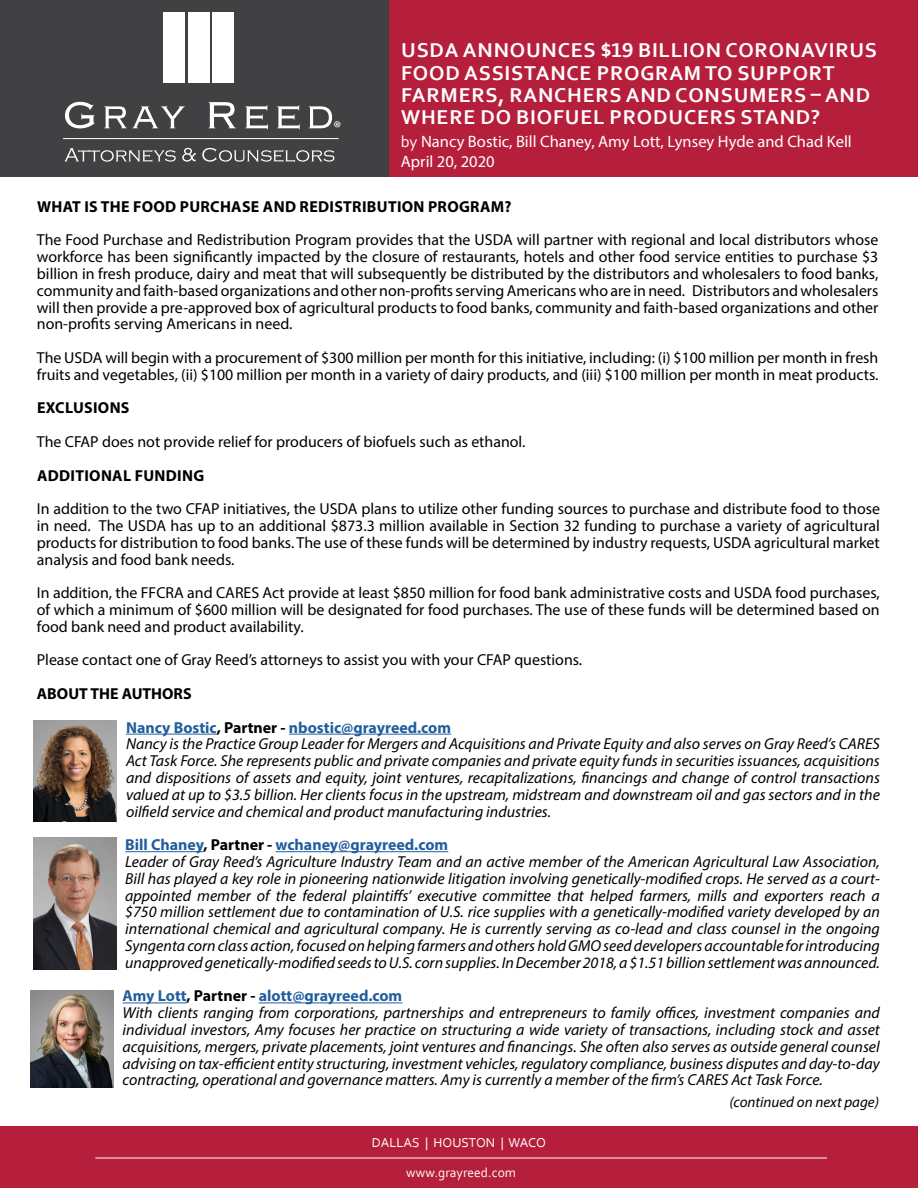
<style>
.page{position:relative;width:918px;height:1188px;background:#fff}
.page>*{position:absolute;margin:0;border:0;box-sizing:border-box;transform-origin:0 0}
.t1{font:700 21px/22.5px "Corbel";letter-spacing:.04em;color:#fff}
.t2{font:18.6px "Myriad Pro";color:#fff}
.t3{font:16.5px/19.8px "Myriad Pro";color:#fff}
.t4{font:italic 15.9px/16.8px "Myriad Pro";color:#000}
.t5{font:15.9px/16.8px "Myriad Pro";color:#000;text-align:justify}
.t6{font:700 15.9px "Myriad Pro";letter-spacing:.02em;color:#000}
.t7{font:700 15.9px/33.6px "Myriad Pro";color:#215e9e}
.t8{font:italic 15px "Myriad Pro";color:#000}
.t9{font:13.5px "Corbel";color:#fff}
.s1{font-family:"Corbel"}
.s2{color:#000}
.s3{font-weight:700;font-style:normal;color:#215e9e}
.s4{font-weight:700;font-style:normal}
</style>
<div class="page">
<div style="left:388px;top:0;width:530px;height:176px;background:#b51f3c"></div>
<div style="left:0;top:0;width:388px;height:176px;background:#414042"></div>
<svg style="left:64px;top:148px;width:112px;height:14px"></svg>
<svg style="left:182px;top:148px;width:14px;height:14px"></svg>
<svg style="left:202px;top:148px;width:132px;height:14px"></svg>
<svg style="left:65px;top:102px;width:29px;height:26px"></svg>
<svg style="left:104px;top:106px;width:81px;height:22px"></svg>
<svg style="left:209px;top:102px;width:27px;height:26px"></svg>
<svg style="left:245px;top:105px;width:23px;height:24px"></svg>
<svg style="left:277px;top:105px;width:23px;height:24px"></svg>
<svg style="left:309px;top:106px;width:23px;height:22px"></svg>
<hr style="left:63px;top:138px;width:276px;height:1px;background:#fff">
<div style="left:164px;top:12px;width:21px;height:71px;background:#fff"></div>
<div style="left:188px;top:12px;width:21px;height:71px;background:#fff"></div>
<div style="left:213px;top:12px;width:21px;height:71px;background:#fff"></div>
<div style="left:0;top:1126px;width:918px;height:62px;background:#b51f3c"></div>
<hr style="left:95px;top:1158px;width:732px;height:1px;background:#fff">
<hr style="left:126px;top:734px;width:91px;height:1px;background:#215e9e">
<hr style="left:289px;top:734px;width:162px;height:1px;background:#215e9e">
<hr style="left:125px;top:851px;width:78px;height:1px;background:#215e9e">
<hr style="left:276px;top:851px;width:172px;height:1px;background:#215e9e">
<hr style="left:123px;top:1003px;width:64px;height:1px;background:#215e9e">
<hr style="left:259px;top:1003px;width:143px;height:1px;background:#215e9e">
<img style="left:34px;top:721px;width:82px;height:101px">
<img style="left:33px;top:837px;width:83px;height:133px">
<img style="left:30px;top:990px;width:84px;height:97px">
<p class="t2" style="left:333px;top:116px;width:9px">®</p>
<h1 class="t1" style="left:401px;top:38px;width:477px">USDA ANNOUNCES $19 BILLION CORONAVIRUS FOOD ASSISTANCE PROGRAM TO SUPPORT FARMERS, RANCHERS AND CONSUMERS – AND WHERE DO BIOFUEL PRODUCERS STAND?</h1>
<p class="t3" style="left:401px;top:131px;width:453px"><span class="s1">by</span> Nancy Bostic, Bill Chaney, Amy Lott, Lynsey Hyde and Chad Kell<br>April 20, 2020</p>
<p class="t6" style="left:37px;top:196px;width:476px">WHAT IS THE FOOD PURCHASE AND REDISTRIBUTION PROGRAM?</p>
<p class="t5" style="left:37px;top:231px;width:843px">The Food Purchase and Redistribution Program provides that the USDA will partner with regional and local distributors whose workforce has been significantly impacted by the closure of restaurants, hotels and other food service entities to purchase $3 billion in fresh produce, dairy and meat that will subsequently be distributed by the distributors and wholesalers to food banks, community and faith-based organizations and other non-profits serving Americans who are in need. Distributors and wholesalers will then provide a pre-approved box of agricultural products to food banks, community and faith-based organizations and other non-profits serving Americans in need.</p>
<p class="t5" style="left:37px;top:349px;width:843px">The USDA will begin with a procurement of $300 million per month for this initiative, including: (i) $100 million per month in fresh fruits and vegetables, (ii) $100 million per month in a variety of dairy products, and (iii) $100 million per month in meat products.</p>
<p class="t6" style="left:37px;top:398px;width:94px">EXCLUSIONS</p>
<p class="t5" style="left:37px;top:433px;width:490px">The CFAP does not provide relief for producers of biofuels such as ethanol.</p>
<p class="t6" style="left:37px;top:465px;width:169px">ADDITIONAL FUNDING</p>
<p class="t5" style="left:37px;top:500px;width:845px">In addition to the two CFAP initiatives, the USDA plans to utilize other funding sources to purchase and distribute food to those in need. The USDA has up to an additional $873.3 million available in Section 32 funding to purchase a variety of agricultural products for distribution to food banks. The use of these funds will be determined by industry requests, USDA agricultural market analysis and food bank needs.</p>
<p class="t5" style="left:37px;top:584px;width:844px">In addition, the FFCRA and CARES Act provide at least $850 million for food bank administrative costs and USDA food purchases, of which a minimum of $600 million will be designated for food purchases. The use of these funds will be determined based on food bank need and product availability.</p>
<p class="t5" style="left:37px;top:651px;width:547px">Please contact one of Gray Reed’s attorneys to assist you with your CFAP questions.</p>
<p class="t7" style="left:126px;top:676px;width:327px;text-indent:-89px"><span class="s2">ABOUT THE AUTHORS<br></span>Nancy Bostic<span class="s2">, Partner -</span> nbostic@grayreed.com</p>
<p class="t4" style="left:126px;top:735px;width:755px;text-align:justify">Nancy is the Practice Group Leader for Mergers and Acquisitions and Private Equity and also serves on Gray Reed’s CARES Act Task Force. She represents public and private companies and private equity funds in securities issuances, acquisitions and dispositions of assets and equity, joint ventures, recapitalizations, financings and change of control transactions valued at up to $3.5 billion. Her clients focus in the upstream, midstream and downstream oil and gas sectors and in the oilfield service and chemical and product manufacturing industries.</p>
<p class="t4" style="left:125px;top:836px;width:756px"><span class="s3">Bill Chaney</span><span class="s4">, Partner -</span> <span class="s3">wchaney@grayreed.com<br></span>Leader of Gray Reed’s Agriculture Industry Team and an active member of the American Agricultural Law Association, Bill has played a key role in pioneering nationwide litigation involving genetically-modified crops. He served as a court&shy;appointed member of the federal plaintiffs’ executive committee that helped farmers, mills and exporters reach a $750 million settlement due to contamination of U.S. rice supplies with a genetically-modified variety developed by an international chemical and agricultural company. He is currently serving as co-lead and class counsel in the ongoing Syngenta corn class action, focused on helping farmers and others hold GMO seed developers accountable for introducing unapproved genetically-modified seeds to U.S. corn supplies. In December 2018, a $1.51 billion settlement was announced.</p>
<p class="t4" style="left:123px;top:987px;width:759px"><span class="s3">Amy Lott</span><span class="s4">, Partner -</span> <span class="s3">alott@grayreed.com<br></span>With clients ranging from corporations, partnerships and entrepreneurs to family offices, investment companies and individual investors, Amy focuses her practice on structuring a wide variety of transactions, including stock and asset acquisitions, mergers, private placements, joint ventures and financings. She often also serves as outside general counsel advising on tax-efficient entity structuring, investment vehicles, regulatory compliance, business disputes and day-to-day contracting, operational and governance matters. Amy is currently a member of the firm’s CARES Act Task Force.</p>
<p class="t9" style="left:372px;top:1134px;width:176px">DALLAS | HOUSTON | WACO</p>
<p class="t9" style="left:406px;top:1164px;width:111px">www.grayreed.com</p>
<p class="t8" style="left:729px;top:1093px;width:151px">(continued on next page)</p>
</div>
